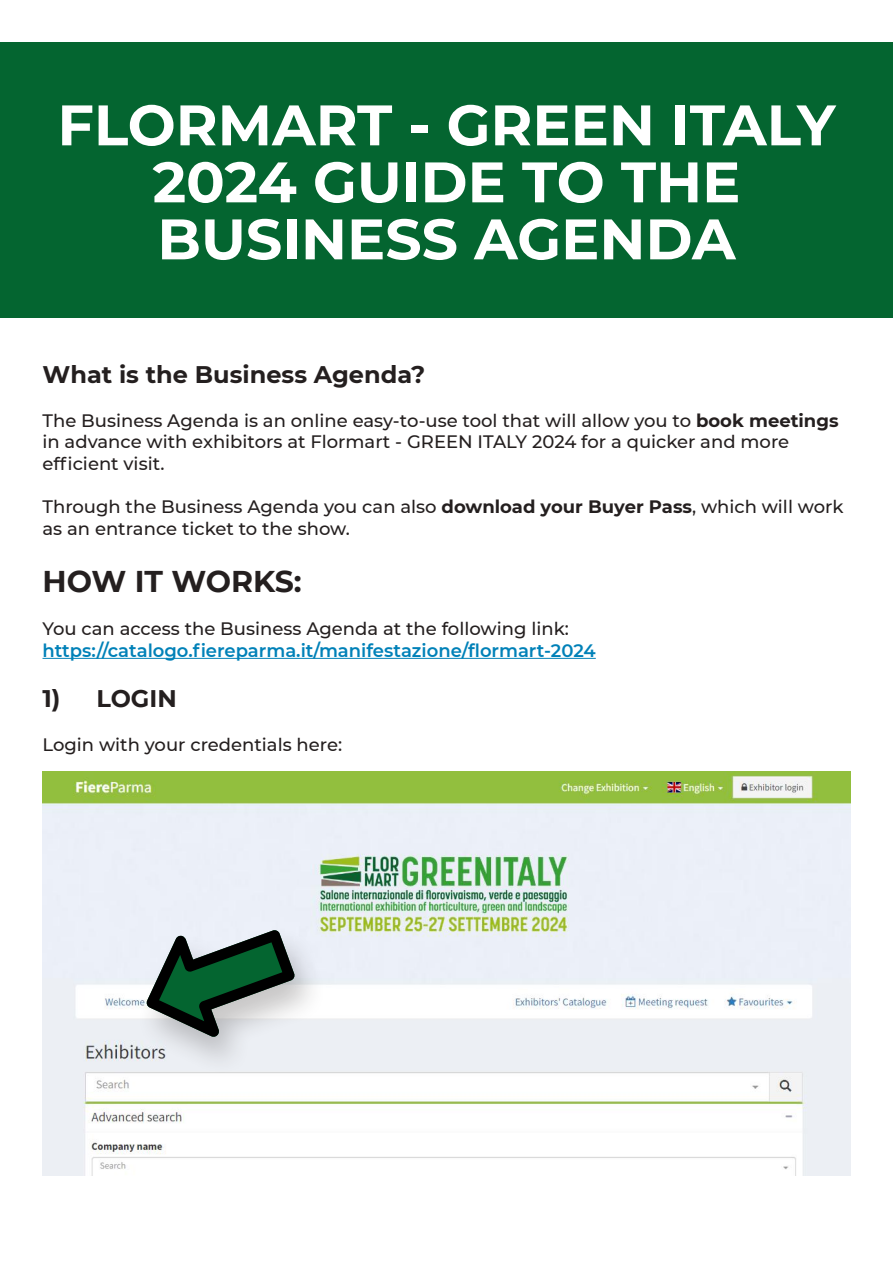
<style>
.page{position:relative;width:893px;height:1263px;background:#fff}
.page>*{position:absolute;margin:0;border:0;box-sizing:border-box;transform-origin:0 0}
.t1{font:700 57px/57px "Montserrat";color:#fff;text-align:center}
.t2{font:700 30px "Montserrat";color:#241f1f}
.t3{font:700 24px "Montserrat";color:#241f1f}
.t4{font:500 18px/21.6px "Montserrat";color:#241f1f}
.t5{font:600 18px "Montserrat";color:#0081b8}
.s1{font-weight:700}
</style>
<div class="page">
<hr style="left:43px;top:658px;width:553px;height:1px;background:#0081b8">
<img style="left:43px;top:772px;width:807px;height:404px">
<div style="left:135px;top:926px;width:193px;height:151px;background:#241f1f;opacity:.25"></div>
<svg style="left:146px;top:929px;width:149px;height:108px"></svg>
<div style="left:0;top:43px;width:893px;height:275px;background:#046530"></div>
<h1 class="t1" style="left:57px;top:94px;width:780px">FLORMART - GREEN ITALY<br>2024 GUIDE TO THE<br>BUSINESS AGENDA</h1>
<h3 class="t3" style="left:43px;top:358px;width:384px">What is the Business Agenda?</h3>
<p class="t4" style="left:43px;top:409px;width:798px">The Business Agenda is an online easy-to-use tool that will allow you to <span class="s1">book meetings </span>in advance with exhibitors at Flormart - GREEN ITALY 2024 for a quicker and more efficient visit.</p>
<p class="t4" style="left:43px;top:495px;width:802px">Through the Business Agenda you can also <span class="s1">download your Buyer Pass</span>, which will work as an entrance ticket to the show.</p>
<h2 class="t2" style="left:43px;top:560px;width:261px">HOW IT WORKS:</h2>
<p class="t4" style="left:43px;top:617px;width:528px">You can access the Business Agenda at the following link:</p>
<p class="t5" style="left:43px;top:638px;width:555px">https://catalogo.fiereparma.it/manifestazione/flormart-2024</p>
<h3 class="t3" style="left:43px;top:682px;width:136px">1) LOGIN</h3>
<p class="t4" style="left:43px;top:733px;width:301px">Login with your credentials here:</p>
</div>
